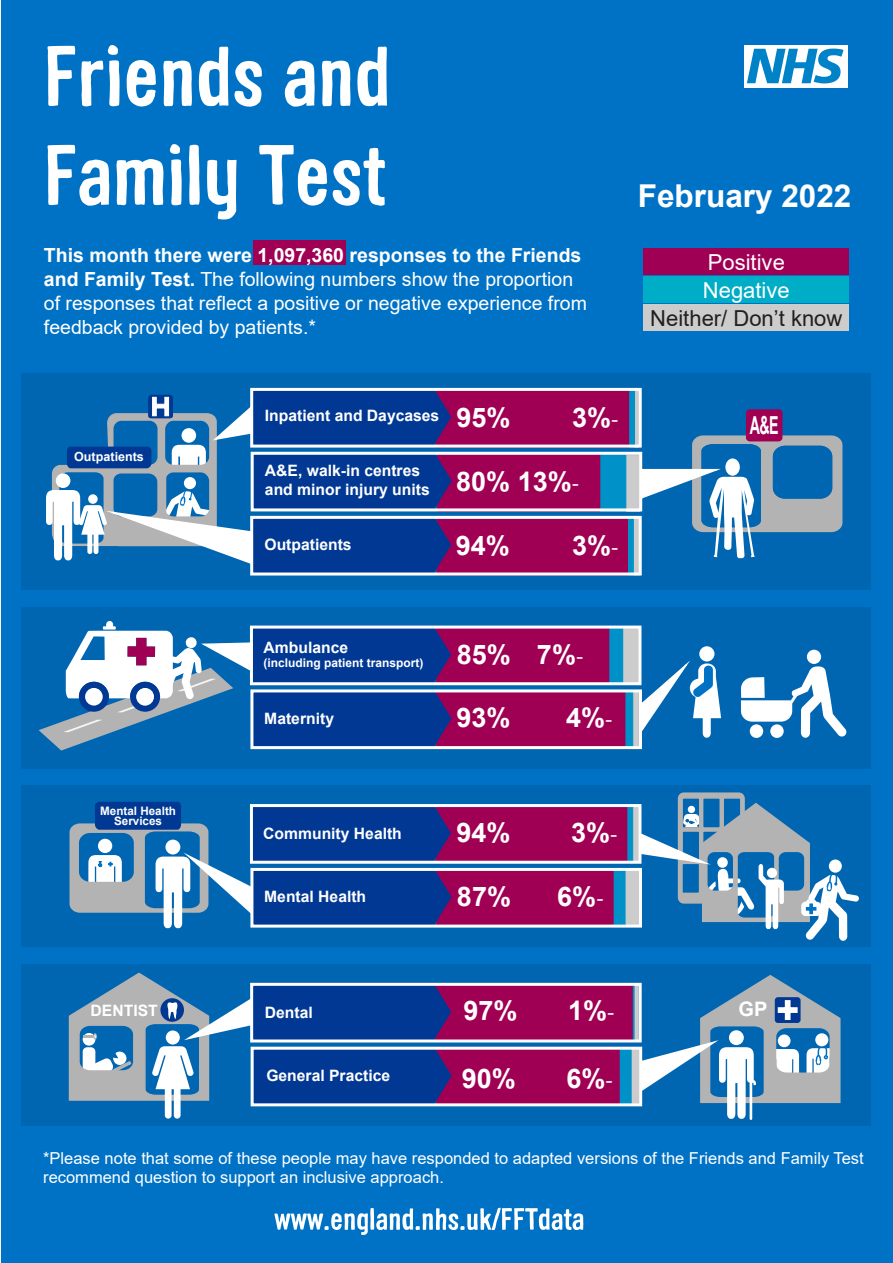
<style>
.page{position:relative;width:893px;height:1263px;background:#fff}
.page>*{position:absolute;margin:0;border:0;box-sizing:border-box;transform-origin:0 0}
.t1{font:700 31.5px "Arial";color:#fff}
.t2{font:700 27px "Arial";color:#fff}
.t3{font:700 24.75px "Arial";color:#fff;scale:.57 1}
.t4{font:22.05px "Arial";color:#231f20}
.t5{font:22.05px/28px "Arial";color:#fff}
.t6{font:700 19.95px "Arial";color:#fff}
.t7{font:19.5px/24px "Arial";color:#fff}
.t8{font:16.5px/19.8px "Arial";color:#fff}
.t9{font:700 15.75px/18.9px "Arial";color:#fff}
.t10{font:700 12.6px "Arial";color:#fff}
.t11{font:700 12px "Arial";color:#fff}
.t12{font:700 11.7px/10.5px "Arial";color:#fff;text-align:center}
.s1{font-weight:700}
.s2{font-family:"Calibri";font-weight:400;font-size:24px}
</style>
<div class="page">
<div style="left:2px;top:0;width:891px;height:1263px;background:#0072c6"></div>
<div style="left:21px;top:373px;width:850px;height:217px;background:#0066b2"></div>
<div style="left:21px;top:607px;width:850px;height:162px;background:#0066b2"></div>
<div style="left:21px;top:785px;width:850px;height:162px;background:#0066b2"></div>
<div style="left:21px;top:964px;width:850px;height:162px;background:#0066b2"></div>
<div style="left:744px;top:46px;width:104px;height:42px;background:#fff"></div>
<svg style="left:747px;top:49px;width:96px;height:34px"></svg>
<svg style="left:47px;top:46px;width:28px;height:60px"></svg>
<svg style="left:81px;top:45px;width:39px;height:61px"></svg>
<svg style="left:127px;top:60px;width:29px;height:47px"></svg>
<svg style="left:163px;top:61px;width:29px;height:45px"></svg>
<svg style="left:199px;top:47px;width:63px;height:60px"></svg>
<svg style="left:285px;top:60px;width:30px;height:47px"></svg>
<svg style="left:322px;top:61px;width:28px;height:45px"></svg>
<svg style="left:357px;top:47px;width:30px;height:59px"></svg>
<svg style="left:47px;top:145px;width:62px;height:61px"></svg>
<svg style="left:116px;top:159px;width:47px;height:46px"></svg>
<svg style="left:170px;top:144px;width:12px;height:61px"></svg>
<svg style="left:189px;top:145px;width:11px;height:60px"></svg>
<svg style="left:207px;top:160px;width:30px;height:59px"></svg>
<svg style="left:259px;top:145px;width:68px;height:61px"></svg>
<svg style="left:333px;top:148px;width:52px;height:58px"></svg>
<div style="left:644px;top:248px;width:205px;height:27px;background:#a00054"></div>
<div style="left:644px;top:276px;width:205px;height:27px;background:#00adc6"></div>
<div style="left:644px;top:304px;width:205px;height:27px;background:#ccc"></div>
<svg style="left:274px;top:1208px;width:309px;height:27px"></svg>
<div style="left:253px;top:240px;width:93px;height:25px;background:#a00054"></div>
<div style="left:634px;top:391px;width:5px;height:56px;background:#ccc"></div>
<div style="left:628px;top:391px;width:7px;height:56px;background:#0091c9;border:1px solid #0091c9"></div>
<div style="left:436px;top:390px;width:193px;height:58px;background:#a00054"></div>
<div style="left:625px;top:455px;width:15px;height:57px;background:#ccc;border:1px solid #ccc"></div>
<div style="left:599px;top:455px;width:27px;height:57px;background:#0091c9;border:1px solid #0091c9"></div>
<div style="left:437px;top:454px;width:163px;height:58px;background:#a00054;border:2px solid #a00054"></div>
<div style="left:633px;top:518px;width:7px;height:57px;background:#ccc"></div>
<div style="left:627px;top:518px;width:7px;height:57px;background:#0091c9;border:1px solid #0091c9"></div>
<div style="left:436px;top:518px;width:192px;height:57px;background:#a00054"></div>
<div style="left:622px;top:627px;width:17px;height:57px;background:#ccc;border:1px solid #ccc"></div>
<div style="left:608px;top:627px;width:15px;height:57px;background:#0091c9;border:1px solid #0091c9"></div>
<div style="left:436px;top:627px;width:173px;height:57px;background:#a00054"></div>
<div style="left:632px;top:690px;width:7px;height:57px;background:#ccc;border:1px solid #ccc"></div>
<div style="left:624px;top:690px;width:9px;height:57px;background:#0091c9;border:1px solid #0091c9"></div>
<div style="left:436px;top:690px;width:189px;height:58px;background:#a00054"></div>
<div style="left:632px;top:806px;width:7px;height:56px;background:#ccc;border:1px solid #ccc"></div>
<div style="left:626px;top:806px;width:7px;height:56px;background:#0091c9;border:1px solid #0091c9"></div>
<div style="left:436px;top:805px;width:191px;height:58px;background:#a00054"></div>
<div style="left:625px;top:870px;width:15px;height:56px;background:#ccc;border:1px solid #ccc"></div>
<div style="left:612px;top:870px;width:13px;height:56px;background:#0091c9"></div>
<div style="left:436px;top:869px;width:178px;height:58px;background:#a00054;border:2px solid #a00054"></div>
<svg style="left:634px;top:987px;width:3px;height:51px"></svg>
<hr style="left:632px;top:984px;width:2px;height:57px;background:#0091c9">
<div style="left:435px;top:983px;width:198px;height:58px;background:#a00054;border:2px solid #a00054"></div>
<div style="left:631px;top:1047px;width:9px;height:57px;background:#ccc;border:1px solid #ccc"></div>
<div style="left:619px;top:1047px;width:12px;height:57px;background:#0091c9"></div>
<div style="left:436px;top:1047px;width:184px;height:57px;background:#a00054;border:2px solid #a00054"></div>
<div style="left:699px;top:646px;width:15px;height:15px;background:#fff;border-radius:50%"></div>
<div style="left:807px;top:650px;width:14px;height:14px;background:#fff;border-radius:50%"></div>
<svg style="left:741px;top:666px;width:106px;height:72px"></svg>
<div style="left:250px;top:388px;width:392px;height:60px;border:3px solid #fff"></div>
<div style="left:251px;top:452px;width:391px;height:59px;border:3px solid #fff"></div>
<div style="left:250px;top:516px;width:392px;height:59px;border:3px solid #fff"></div>
<div style="left:250px;top:626px;width:391px;height:59px;border:3px solid #fff"></div>
<div style="left:250px;top:689px;width:392px;height:60px;border:3px solid #fff"></div>
<div style="left:250px;top:804px;width:391px;height:60px;border:3px solid #fff"></div>
<div style="left:250px;top:868px;width:392px;height:59px;border:3px solid #fff"></div>
<div style="left:250px;top:983px;width:392px;height:59px;border:3px solid #fff"></div>
<div style="left:251px;top:1047px;width:391px;height:59px;border:3px solid #fff"></div>
<svg style="left:46px;top:389px;width:406px;height:187px"></svg>
<svg style="left:638px;top:408px;width:204px;height:150px"></svg>
<svg style="left:638px;top:656px;width:83px;height:82px"></svg>
<svg style="left:39px;top:621px;width:412px;height:129px"></svg>
<svg style="left:70px;top:801px;width:381px;height:127px"></svg>
<svg style="left:638px;top:792px;width:221px;height:149px"></svg>
<svg style="left:637px;top:975px;width:204px;height:145px"></svg>
<svg style="left:68px;top:972px;width:384px;height:146px"></svg>
<p class="t7" style="left:44px;top:243px;width:545px"><span class="s1">This month there were 1,097,360 responses to the Friends and Family Test.</span> The following numbers show the proportion of responses that reflect a positive or negative experience from feedback provided by patients.*</p>
<p class="t1" style="left:638px;top:173px;width:215px">February 2022</p>
<p class="t5" style="left:703px;top:248px;width:88px">Positive<br>Negative</p>
<p class="t4" style="left:650px;top:303px;width:194px">Neither/ Don’t know</p>
<p class="t10" style="left:74px;top:448px;width:71px">Outpatients</p>
<p class="t9" style="left:265px;top:407px;width:176px">Inpatient and Daycases</p>
<p class="t9" style="left:265px;top:461px;width:166px">A&amp;E, walk-in centres and minor injury units</p>
<p class="t9" style="left:264px;top:535px;width:89px">Outpatients</p>
<h2 class="t2" style="left:456px;top:398px;width:56px">95%</h2>
<h2 class="t2" style="left:572px;top:398px;width:48px">3%<span class="s2">-</span></h2>
<h2 class="t2" style="left:456px;top:463px;width:124px">80% 13%<span class="s2">-</span></h2>
<h2 class="t2" style="left:456px;top:526px;width:56px">94%</h2>
<h2 class="t2" style="left:572px;top:526px;width:48px">3%<span class="s2">-</span></h2>
<p class="t3" style="left:750px;top:408px;width:52px">A&amp;E</p>
<p class="t12" style="left:100px;top:805px;width:77px">Mental Health<br>Services</p>
<p class="t9" style="left:264px;top:638px;width:86px">Ambulance</p>
<p class="t11" style="left:264px;top:655px;width:161px">(including patient transport)</p>
<p class="t9" style="left:264px;top:709px;width:71px">Maternity</p>
<h2 class="t2" style="left:457px;top:635px;width:128px">85% 7%<span class="s2">-</span></h2>
<h2 class="t2" style="left:457px;top:698px;width:56px">93%</h2>
<h2 class="t2" style="left:566px;top:698px;width:48px">4%<span class="s2">-</span></h2>
<p class="t9" style="left:263px;top:824px;width:140px">Community Health</p>
<p class="t9" style="left:264px;top:887px;width:104px">Mental Health</p>
<h2 class="t2" style="left:456px;top:814px;width:56px">94%</h2>
<h2 class="t2" style="left:571px;top:814px;width:48px">3%<span class="s2">-</span></h2>
<h2 class="t2" style="left:457px;top:878px;width:56px">87%</h2>
<h2 class="t2" style="left:557px;top:878px;width:48px">6%<span class="s2">-</span></h2>
<h2 class="t2" style="left:463px;top:992px;width:56px">97%</h2>
<h2 class="t2" style="left:568px;top:992px;width:48px">1%<span class="s2">-</span></h2>
<p class="t9" style="left:91px;top:1001px;width:69px">DENTIST</p>
<p class="t6" style="left:739px;top:995px;width:30px">GP</p>
<p class="t9" style="left:265px;top:1003px;width:49px">Dental</p>
<p class="t9" style="left:266px;top:1066px;width:125px">General Practice</p>
<h2 class="t2" style="left:462px;top:1060px;width:56px">90%</h2>
<h2 class="t2" style="left:567px;top:1060px;width:48px">6%<span class="s2">-</span></h2>
<p class="t8" style="left:43px;top:1148px;width:822px">*Please note that some of these people may have responded to adapted versions of the Friends and Family Test recommend question to support an inclusive approach.</p>
</div>
